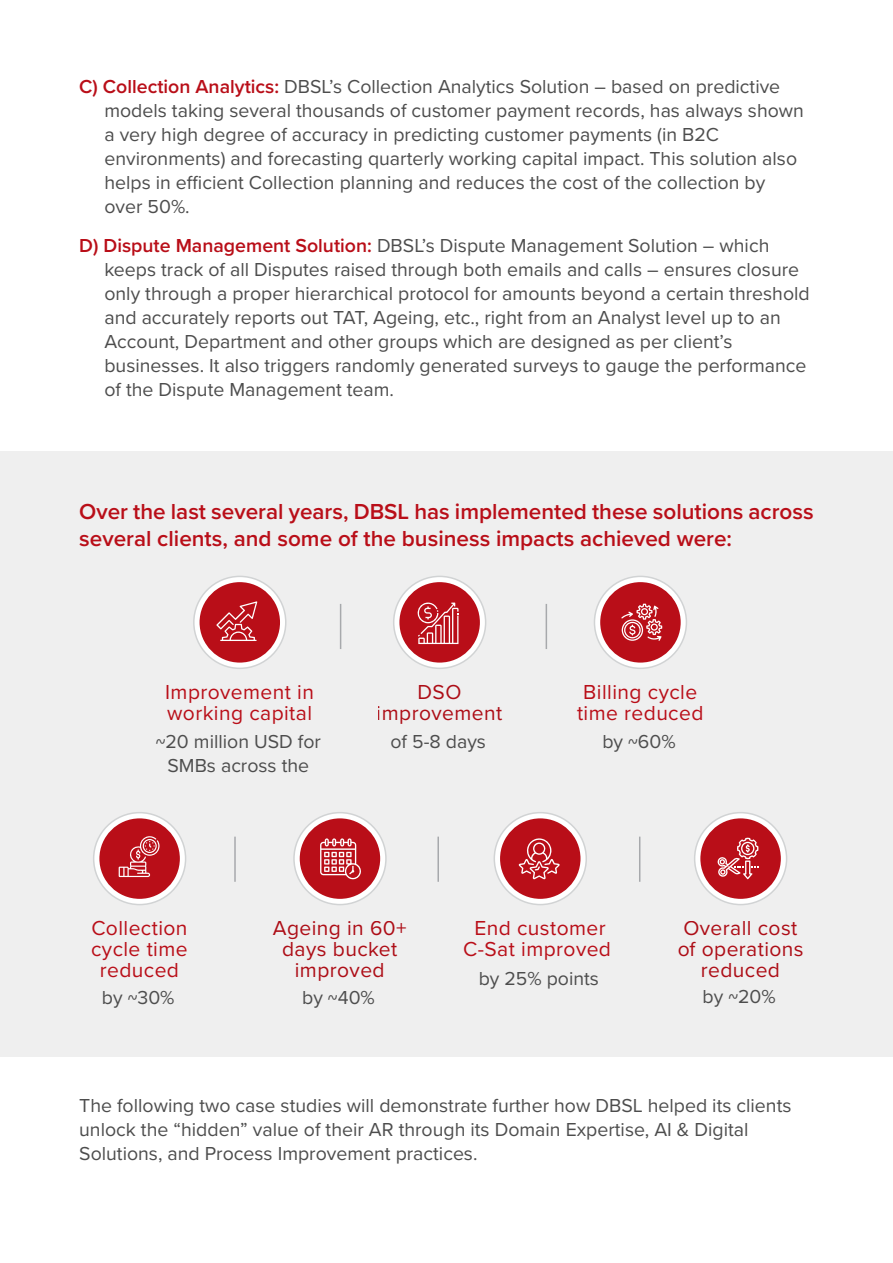
<style>
.page{position:relative;width:893px;height:1263px;background:#fff}
.page>*{position:absolute;margin:0;border:0;box-sizing:border-box;transform-origin:0 0}
.t1{font:600 22.5px/27px "Proxima Nova";color:#b90e18}
.t2{font:21px/21px "Proxima Nova";letter-spacing:.02em;color:#b90e18;text-align:center}
.t3{font:19.5px/24px "Proxima Nova";color:#4d4d4d}
.s1{font-weight:600;color:#b90e18}
</style>
<div class="page">
<div style="left:0;top:451px;width:893px;height:606px;background:#efefef"></div>
<svg style="left:194px;top:576px;width:92px;height:92px"></svg>
<div style="left:193px;top:576px;width:93px;height:93px;border:2px solid #d1d3d4;border-radius:50%"></div>
<div style="left:200px;top:582px;width:80px;height:81px;background:#b90e18;border-radius:40px"></div>
<svg style="left:394px;top:576px;width:92px;height:92px"></svg>
<div style="left:393px;top:576px;width:93px;height:93px;border:2px solid #d1d3d4;border-radius:50%"></div>
<div style="left:399px;top:582px;width:81px;height:81px;background:#b90e18;border-radius:40px"></div>
<svg style="left:594px;top:576px;width:92px;height:92px"></svg>
<div style="left:594px;top:576px;width:93px;height:93px;border:2px solid #d1d3d4;border-radius:50%"></div>
<div style="left:600px;top:582px;width:81px;height:81px;background:#b90e18;border-radius:40px"></div>
<div style="left:94px;top:813px;width:92px;height:91px;background:#fff;border-radius:50%"></div>
<div style="left:93px;top:812px;width:93px;height:93px;border:2px solid #d1d3d4;border-radius:50%"></div>
<div style="left:99px;top:818px;width:81px;height:81px;background:#b90e18;border-radius:40px"></div>
<svg style="left:294px;top:813px;width:92px;height:91px"></svg>
<div style="left:293px;top:812px;width:94px;height:93px;border:2px solid #d1d3d4;border-radius:50%"></div>
<div style="left:300px;top:818px;width:80px;height:81px;background:#b90e18;border-radius:40px"></div>
<svg style="left:494px;top:813px;width:92px;height:91px"></svg>
<div style="left:494px;top:812px;width:93px;height:93px;border:2px solid #d1d3d4;border-radius:50%"></div>
<div style="left:500px;top:818px;width:80px;height:81px;background:#b90e18;border-radius:40px"></div>
<div style="left:695px;top:813px;width:92px;height:91px;background:#fff;border-radius:50%"></div>
<div style="left:694px;top:812px;width:93px;height:93px;border:2px solid #d1d3d4;border-radius:50%"></div>
<div style="left:700px;top:818px;width:81px;height:81px;background:#b90e18;border-radius:40px"></div>
<hr style="left:234px;top:837px;width:2px;height:45px;background:#a7a9ac">
<hr style="left:437px;top:837px;width:2px;height:45px;background:#a7a9ac">
<hr style="left:639px;top:837px;width:1px;height:45px;background:#a7a9ac">
<hr style="left:340px;top:604px;width:1px;height:45px;background:#a7a9ac">
<hr style="left:546px;top:604px;width:1px;height:45px;background:#a7a9ac">
<svg style="left:717px;top:838px;width:41px;height:41px"></svg>
<svg style="left:519px;top:838px;width:41px;height:41px"></svg>
<svg style="left:320px;top:838px;width:41px;height:42px"></svg>
<svg style="left:119px;top:836px;width:40px;height:41px"></svg>
<svg style="left:621px;top:604px;width:41px;height:37px"></svg>
<svg style="left:417px;top:603px;width:41px;height:41px"></svg>
<svg style="left:216px;top:601px;width:41px;height:40px"></svg>
<p class="t3" style="left:104px;top:76px;width:701px;text-indent:-25px"><span class="s1">C) Collection Analytics:</span> DBSL’s Collection Analytics Solution – based on predictive models taking several thousands of customer payment records, has always shown a very high degree of accuracy in predicting customer payments (in B2C environments) and forecasting quarterly working capital impact. This solution also helps in efficient Collection planning and reduces the cost of the collection by over 50%.</p>
<p class="t3" style="left:104px;top:235px;width:707px;text-indent:-25px"><span class="s1">D) Dispute Management Solution:</span> DBSL’s Dispute Management Solution – which keeps track of all Disputes raised through both emails and calls – ensures closure only through a proper hierarchical protocol for amounts beyond a certain threshold and accurately reports out TAT, Ageing, etc., right from an Analyst level up to an Account, Department and other groups which are designed as per client’s businesses. It also triggers randomly generated surveys to gauge the performance of the Dispute Management team.</p>
<p class="t1" style="left:79px;top:499px;width:736px">Over the last several years, DBSL has implemented these solutions across several clients, and some of the business impacts achieved were:</p>
<p class="t2" style="left:165px;top:683px;width:150px;text-align:left">Improvement in working capital</p>
<p class="t3" style="left:156px;top:730px;width:167px;text-align:center">~20 million USD for<br>SMBs across the</p>
<p class="t2" style="left:377px;top:683px;width:127px">DSO improvement</p>
<p class="t3" style="left:390px;top:730px;width:97px">of 5-8 days</p>
<p class="t3" style="left:602px;top:730px;width:75px">by ~60%</p>
<p class="t2" style="left:577px;top:683px;width:128px">Billing cycle time reduced</p>
<p class="t2" style="left:91px;top:919px;width:98px">Collection cycle time reduced</p>
<p class="t3" style="left:102px;top:987px;width:74px">by ~30%</p>
<p class="t2" style="left:273px;top:919px;width:135px">Ageing in 60+ days bucket improved</p>
<p class="t3" style="left:302px;top:987px;width:74px">by ~40%</p>
<p class="t2" style="left:463px;top:919px;width:149px">End customer<br>C-Sat improved</p>
<p class="t3" style="left:479px;top:967px;width:122px">by 25% points</p>
<p class="t2" style="left:677px;top:919px;width:128px">Overall cost of operations reduced</p>
<p class="t3" style="left:702px;top:986px;width:75px">by ~20%</p>
<p class="t3" style="left:79px;top:1094px;width:714px">The following two case studies will demonstrate further how DBSL helped its clients unlock the “hidden” value of their AR through its Domain Expertise, AI &amp; Digital<br>Solutions, and Process Improvement practices.</p>
</div>
